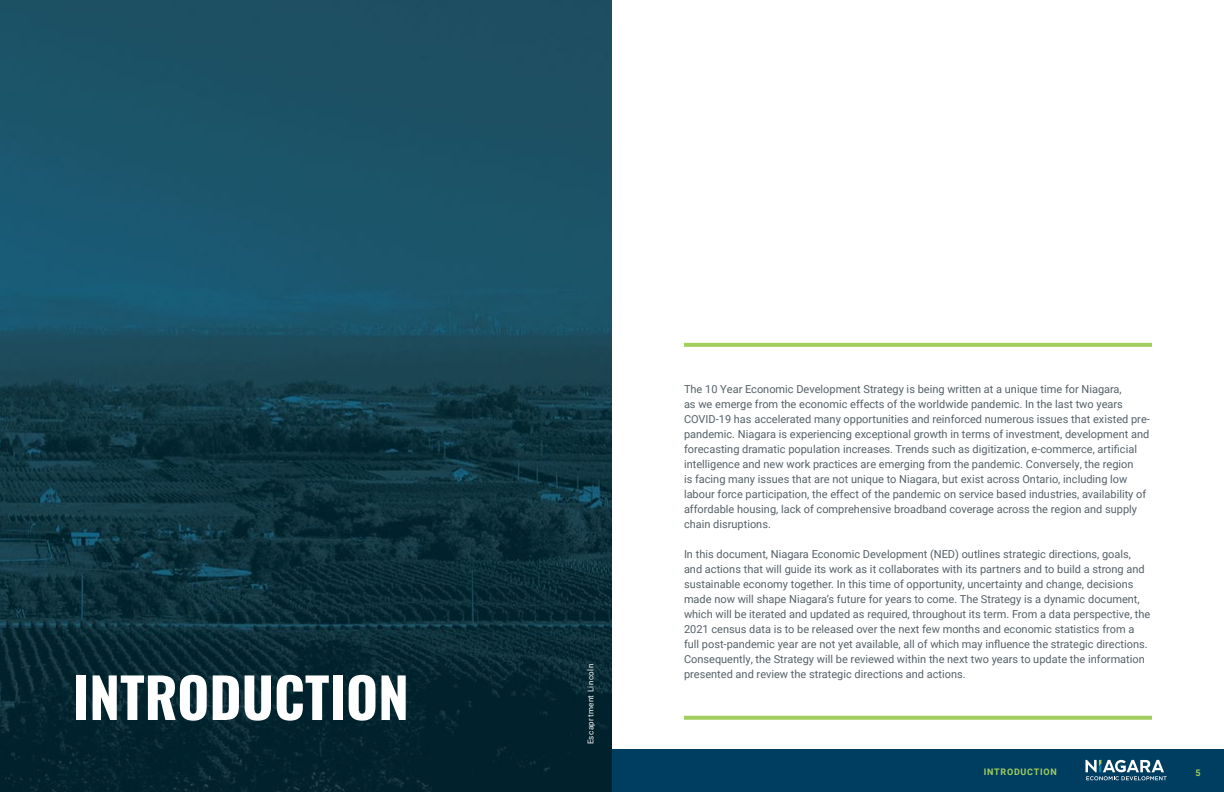
<style>
.page{position:relative;width:1224px;height:792px;background:#fff}
.page>*{position:absolute;margin:0;border:0;box-sizing:border-box;transform-origin:0 0}
.t1{font:700 55px "Oswald";color:#fff}
.t2{font:11px/15px "Roboto";color:#546168}
.t3{font:700 9px "Roboto";letter-spacing:.085em;color:#a1ce5e}
.t4{font:8px "Roboto";letter-spacing:.05em;color:#fff}
</style>
<div class="page">
<div style="left:0;top:749px;width:1224px;height:43px;background:#003e61"></div>
<svg style="left:1086px;top:760px;width:81px;height:20px"></svg>
<img style="left:0;top:0;width:612px;height:792px">
<svg style="left:684px;top:716px;width:468px;height:4px;background:#a6d168"></svg>
<svg style="left:684px;top:343px;width:468px;height:4px;background:#a4cf64"></svg>
<h1 class="t1" style="left:73px;top:669px;width:338px">INTRODUCTION</h1>
<p class="t4" style="left:585px;top:744px;width:82px;rotate:-90deg">Escaprtment Lincoln</p>
<p class="t2" style="left:684px;top:382px;width:467px">The 10 Year Economic Development Strategy is being written at a unique time for Niagara,<br>as we emerge from the economic effects of the worldwide pandemic. In the last two years COVID-19 has accelerated many opportunities and reinforced numerous issues that existed pre&shy;pandemic. Niagara is experiencing exceptional growth in terms of investment, development and</p>
<p class="t2" style="left:684px;top:442px;width:455px">forecasting dramatic population increases. Trends such as digitization, e-commerce, artificial</p>
<p class="t2" style="left:684px;top:457px;width:464px">intelligence and new work practices are emerging from the pandemic. Conversely, the region<br>is facing many issues that are not unique to Niagara, but exist across Ontario, including low labour force participation, the effect of the pandemic on service based industries, availability of affordable housing, lack of comprehensive broadband coverage across the region and supply chain disruptions.</p>
<p class="t2" style="left:684px;top:546px;width:468px">In this document, Niagara Economic Development (NED) outlines strategic directions, goals, and actions that will guide its work as it collaborates with its partners and to build a strong and sustainable economy together. In this time of opportunity, uncertainty and change, decisions made now will shape Niagara’s future for years to come. The Strategy is a dynamic document, which will be iterated and updated as required, throughout its term. From a data perspective, the 2021 census data is to be released over the next few months and economic statistics from a</p>
<p class="t2" style="left:684px;top:636px;width:465px">full post-pandemic year are not yet available, all of which may influence the strategic directions.</p>
<p class="t2" style="left:684px;top:651px;width:462px">Consequently, the Strategy will be reviewed within the next two years to update the information presented and review the strategic directions and actions.</p>
<p class="t3" style="left:984px;top:766px;width:75px">INTRODUCTION</p>
<p class="t3" style="left:1195px;top:766px;width:7px">5</p>
</div>
